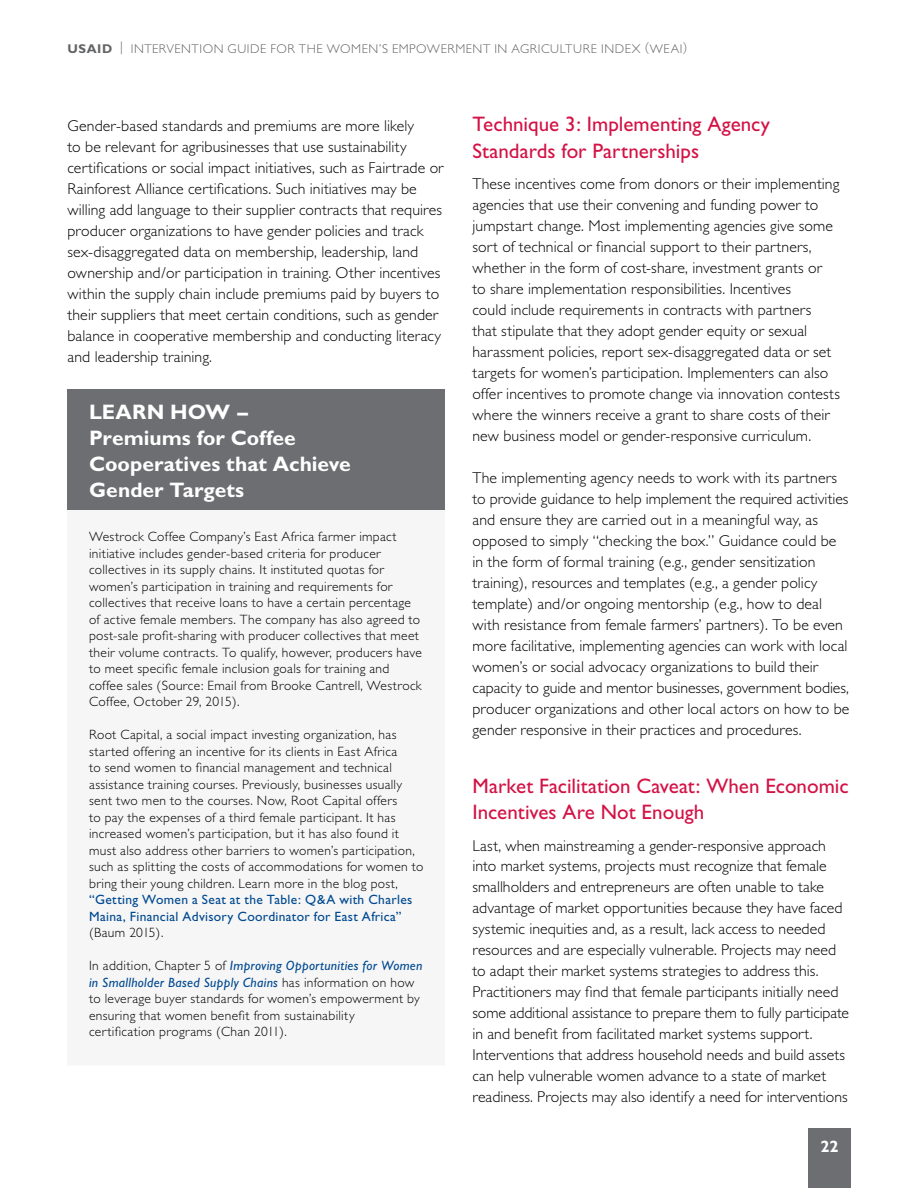
<style>
.page{position:relative;width:918px;height:1188px;background:#fff}
.page>*{position:absolute;margin:0;border:0;box-sizing:border-box;transform-origin:0 0}
.t1{font:21px/26.2px "Gill Sans";color:#d31245}
.t2{font:700 21px/26.2px "Gill Sans";color:#fff}
.t3{font:700 16.5px "Gill Sans";color:#fff}
.t4{font:300 15.75px/21px "Gill Sans";letter-spacing:.005em;color:#000}
.t5{font:300 13.5px/16.5px "Gill Sans";letter-spacing:.025em;color:#000}
.t6{font:300 12.75px "Gill Sans";letter-spacing:.045em;color:#636466}
.s1{font-weight:700}
.s2{font-weight:400;color:#004990}
.s3{font-weight:400;font-style:italic;color:#004990}
</style>
<div class="page">
<div style="left:808px;top:1129px;width:42px;height:59px;background:#6d6e71"></div>
<div style="left:68px;top:389px;width:378px;height:122px;background:#6d6e71"></div>
<div style="left:68px;top:511px;width:378px;height:555px;background:#f6f6f6"></div>
<hr style="left:68px;top:1065px;width:378px;height:2px;background:#fff">
<p class="t6" style="left:68px;top:41px;width:621px"><span class="s1">USAID</span> | INTERVENTION GUIDE FOR THE WOMEN’S EMPOWERMENT IN AGRICULTURE INDEX (WEAI)</p>
<p class="t4" style="left:67px;top:116px;width:378px">Gender-based standards and premiums are more likely<br>to be relevant for agribusinesses that use sustainability certifications or social impact initiatives, such as Fairtrade or Rainforest Alliance certifications. Such initiatives may be willing add language to their supplier contracts that requires producer organizations to have gender policies and track sex-disaggregated data on membership, leadership, land ownership and/or participation in training. Other incentives within the supply chain include premiums paid by buyers to their suppliers that meet certain conditions, such as gender balance in cooperative membership and conducting literacy and leadership training.</p>
<h4 class="t2" style="left:89px;top:398px;width:263px">LEARN HOW –<br>Premiums for Coffee<br>Cooperatives that Achieve<br>Gender Targets</h4>
<p class="t5" style="left:89px;top:529px;width:334px">Westrock Coffee Company’s East Africa farmer impact initiative includes gender-based criteria for producer collectives in its supply chains. It instituted quotas for women’s participation in training and requirements for collectives that receive loans to have a certain percentage of active female members. The company has also agreed to post-sale profit-sharing with producer collectives that meet their volume contracts. To qualify, however, producers have to meet specific female inclusion goals for training and coffee sales (Source: Email from Brooke Cantrell, Westrock Coffee, October 29, 2015).</p>
<p class="t5" style="left:89px;top:726px;width:336px">Root Capital, a social impact investing organization, has started offering an incentive for its clients in East Africa<br>to send women to financial management and technical assistance training courses. Previously, businesses usually sent two men to the courses. Now, Root Capital offers<br>to pay the expenses of a third female participant. It has increased women’s participation, but it has also found it must also address other barriers to women’s participation, such as splitting the costs of accommodations for women to bring their young children. Learn more in the blog post, <span class="s2">“Getting Women a Seat at the Table: Q&amp;A with Charles Maina, Financial Advisory Coordinator for East Africa” </span>(Baum 2015).</p>
<p class="t5" style="left:89px;top:957px;width:335px">In addition, Chapter 5 of <span class="s3">Improving Opportunities for Women in Smallholder Based Supply Chains</span> has information on how to leverage buyer standards for women’s empowerment by ensuring that women benefit from sustainability certification programs (Chan 2011).</p>
<h4 class="t1" style="left:472px;top:111px;width:299px">Technique 3: Implementing Agency<br>Standards for Partnerships</h4>
<p class="t4" style="left:472px;top:173px;width:369px">These incentives come from donors or their implementing agencies that use their convening and funding power to jumpstart change. Most implementing agencies give some sort of technical or financial support to their partners, whether in the form of cost-share, investment grants or<br>to share implementation responsibilities. Incentives<br>could include requirements in contracts with partners<br>that stipulate that they adopt gender equity or sexual harassment policies, report sex-disaggregated data or set targets for women’s participation. Implementers can also offer incentives to promote change via innovation contests where the winners receive a grant to share costs of their new business model or gender-responsive curriculum.</p>
<p class="t4" style="left:472px;top:467px;width:378px">The implementing agency needs to work with its partners to provide guidance to help implement the required activities and ensure they are carried out in a meaningful way, as opposed to simply “checking the box.” Guidance could be in the form of formal training (e.g., gender sensitization training), resources and templates (e.g., a gender policy template) and/or ongoing mentorship (e.g., how to deal with resistance from female farmers’ partners). To be even more facilitative, implementing agencies can work with local women’s or social advocacy organizations to build their capacity to guide and mentor businesses, government bodies, producer organizations and other local actors on how to be gender responsive in their practices and procedures.</p>
<h4 class="t1" style="left:472px;top:773px;width:378px">Market Facilitation Caveat: When Economic<br>Incentives Are Not Enough</h4>
<p class="t4" style="left:472px;top:835px;width:378px">Last, when mainstreaming a gender-responsive approach into market systems, projects must recognize that female smallholders and entrepreneurs are often unable to take advantage of market opportunities because they have faced systemic inequities and, as a result, lack access to needed resources and are especially vulnerable. Projects may need to adapt their market systems strategies to address this.<br>Practitioners may find that female participants initially need some additional assistance to prepare them to fully participate in and benefit from facilitated market systems support.<br>Interventions that address household needs and build assets can help vulnerable women advance to a state of market readiness. Projects may also identify a need for interventions</p>
<p class="t3" style="left:820px;top:1136px;width:20px">22</p>
</div>
